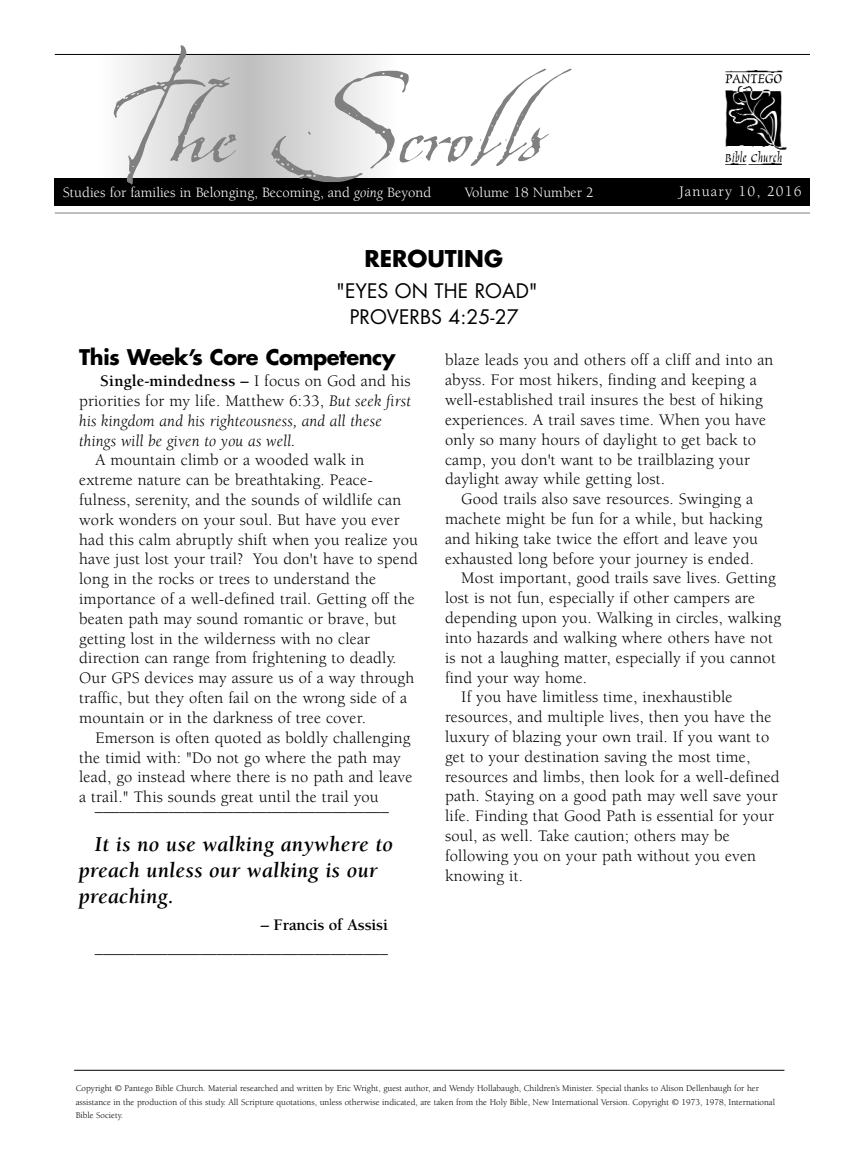
<style>
.page{position:relative;width:864px;height:1155px;background:#fff}
.page>*{position:absolute;margin:0;border:0;box-sizing:border-box;transform-origin:0 0}
.t1{font:257.25px "La Figura";color:#808080}
.t2{font:700 22.5px "Futura";color:#000}
.t3{font:italic 700 21.75px/26.4px "Berkeley";letter-spacing:.01em;color:#000}
.t4{font:700 21px "Futura";letter-spacing:-.02em;color:#000}
.t5{font:19.5px/25.7px "Futura";color:#000;text-align:center}
.t6{font:16.5px/19.8px "Berkeley";letter-spacing:.01em;color:#000}
.t7{font:italic 16.5px/19.8px "Berkeley";letter-spacing:.01em;color:#000}
.t8{font:15px "Berkeley";letter-spacing:.08em;color:#fff}
.t9{font:14.7px "Berkeley";color:#fff}
.t10{font:9px/13.5px "Berkeley";color:#000}
.s1{font-style:italic}
.s2{font-weight:700;font-style:normal}
.s3{font-style:normal}
.s4{font-weight:700;font-style:italic}
.s5{font-weight:700}
</style>
<div class="page">
<hr style="left:74px;top:1069px;width:710px;height:1px;background:#000">
<div style="left:144px;top:55px;width:210px;height:146px;background:#ebebeb"></div>
<div style="left:155px;top:55px;width:187px;height:146px;background:#e6e6e6"></div>
<div style="left:165px;top:55px;width:168px;height:146px;background:#e2e2e2"></div>
<div style="left:174px;top:55px;width:149px;height:146px;background:#dedede"></div>
<div style="left:183px;top:55px;width:131px;height:146px;background:#dadada"></div>
<div style="left:193px;top:55px;width:112px;height:146px;background:#d6d6d6"></div>
<div style="left:202px;top:55px;width:93px;height:146px;background:#d2d2d2"></div>
<div style="left:211px;top:55px;width:75px;height:146px;background:#cecece"></div>
<div style="left:221px;top:55px;width:56px;height:146px;background:#cacaca"></div>
<div style="left:230px;top:55px;width:37px;height:146px;background:#c6c6c6"></div>
<div style="left:239px;top:55px;width:19px;height:146px;background:#c2c2c2"></div>
<img style="left:725px;top:70px;width:62px;height:94px">
<hr style="left:55px;top:54px;width:755px;height:1px;background:#000">
<div style="left:55px;top:178px;width:755px;height:27px;background:#000"></div>
<hr style="left:55px;top:213px;width:755px;height:1px;background:#808080">
<h1 class="t1" style="left:109px;top:-78px;width:436px">The Scrolls</h1>
<p class="t9" style="left:63px;top:186px;width:370px">Studies for families in Belonging, Becoming, and <span class="s1">going</span> Beyond</p>
<p class="t9" style="left:465px;top:186px;width:131px">Volume 18 Number 2</p>
<p class="t8" style="left:679px;top:186px;width:124px">January 10, 2016</p>
<h2 class="t2" style="left:365px;top:248px;width:140px">REROUTING</h2>
<p class="t5" style="left:336px;top:279px;width:203px">"EYES ON THE ROAD"<br>PROVERBS 4:25-27</p>
<p class="t4" style="left:79px;top:347px;width:318px">This Week’s Core Competency</p>
<p class="t7" style="left:79px;top:372px;width:333px;text-indent:21px"><span class="s2">Single-mindedness –</span> <span class="s3">I focus on God and his priorities for my life. Matthew 6:33,</span> But seek first his kingdom and his righteousness, and all these things will be given to you as well.</p>
<p class="t6" style="left:79px;top:451px;width:340px;text-indent:16px">A mountain climb or a wooded walk in extreme nature can be breathtaking. Peace&shy;fulness, serenity, and the sounds of wildlife can work wonders on your soul. But have you ever had this calm abruptly shift when you realize you have just lost your trail? You don't have to spend long in the rocks or trees to understand the importance of a well-defined trail. Getting off the beaten path may sound romantic or brave, but getting lost in the wilderness with no clear direction can range from frightening to deadly.<br>Our GPS devices may assure us of a way through traffic, but they often fail on the wrong side of a mountain or in the darkness of tree cover.</p>
<p class="t6" style="left:79px;top:729px;width:335px;text-indent:16px">Emerson is often quoted as boldly challenging the timid with: "Do not go where the path may lead, go instead where there is no path and leave a trail." This sounds great until the trail you</p>
<p class="t6" style="left:95px;top:797px;width:295px">____________________________________</p>
<h3 class="t3" style="left:79px;top:832px;width:316px;text-indent:16px">It is no use walking anywhere to preach unless our walking is our preaching.</h3>
<p class="t6" style="left:95px;top:915px;width:294px;line-height:22.8px;text-align:right"><span class="s4">–</span> <span class="s5">Francis of Assisi </span><span class="s4">____________</span>________________________</p>
<p class="t6" style="left:445px;top:352px;width:330px">blaze leads you and others off a cliff and into an abyss. For most hikers, finding and keeping a well-established trail insures the best of hiking experiences. A trail saves time. When you have only so many hours of daylight to get back to camp, you don't want to be trailblazing your daylight away while getting lost.</p>
<p class="t6" style="left:461px;top:490px;width:293px">Good trails also save resources. Swinging a</p>
<p class="t6" style="left:445px;top:510px;width:319px">machete might be fun for a while, but hacking</p>
<p class="t6" style="left:445px;top:530px;width:314px">and hiking take twice the effort and leave you</p>
<p class="t6" style="left:445px;top:550px;width:310px">exhausted long before your journey is ended.</p>
<p class="t6" style="left:461px;top:569px;width:316px">Most important, good trails save lives. Getting</p>
<p class="t6" style="left:445px;top:589px;width:311px">lost is not fun, especially if other campers are</p>
<p class="t6" style="left:445px;top:609px;width:338px">depending upon you. Walking in circles, walking</p>
<p class="t6" style="left:445px;top:629px;width:329px">into hazards and walking where others have not</p>
<p class="t6" style="left:445px;top:649px;width:332px">is not a laughing matter, especially if you cannot</p>
<p class="t6" style="left:445px;top:668px;width:144px">find your way home.</p>
<p class="t6" style="left:461px;top:688px;width:273px">If you have limitless time, inexhaustible</p>
<p class="t6" style="left:445px;top:708px;width:328px">resources, and multiple lives, then you have the</p>
<p class="t6" style="left:445px;top:728px;width:326px">luxury of blazing your own trail. If you want to</p>
<p class="t6" style="left:445px;top:748px;width:307px">get to your destination saving the most time,</p>
<p class="t6" style="left:445px;top:767px;width:336px">resources and limbs, then look for a well-defined</p>
<p class="t6" style="left:445px;top:787px;width:334px">path. Staying on a good path may well save your</p>
<p class="t6" style="left:445px;top:807px;width:330px">life. Finding that Good Path is essential for your</p>
<p class="t6" style="left:445px;top:827px;width:286px">soul, as well. Take caution; others may be</p>
<p class="t6" style="left:445px;top:847px;width:312px">following you on your path without you even</p>
<p class="t6" style="left:445px;top:866px;width:79px">knowing it.</p>
<p class="t10" style="left:76px;top:1082px;width:701px">Copyright © Pantego Bible Church. Material researched and written by Eric Wright, guest author, and Wendy Hollabaugh, Children’s Minister. Special thanks to Alison Dellenbaugh for her assistance in the production of this study. All Scripture quotations, unless otherwise indicated, are taken from the Holy Bible, New International Version. Copyright © 1973, 1978, International<br>Bible Society.</p>
</div>
